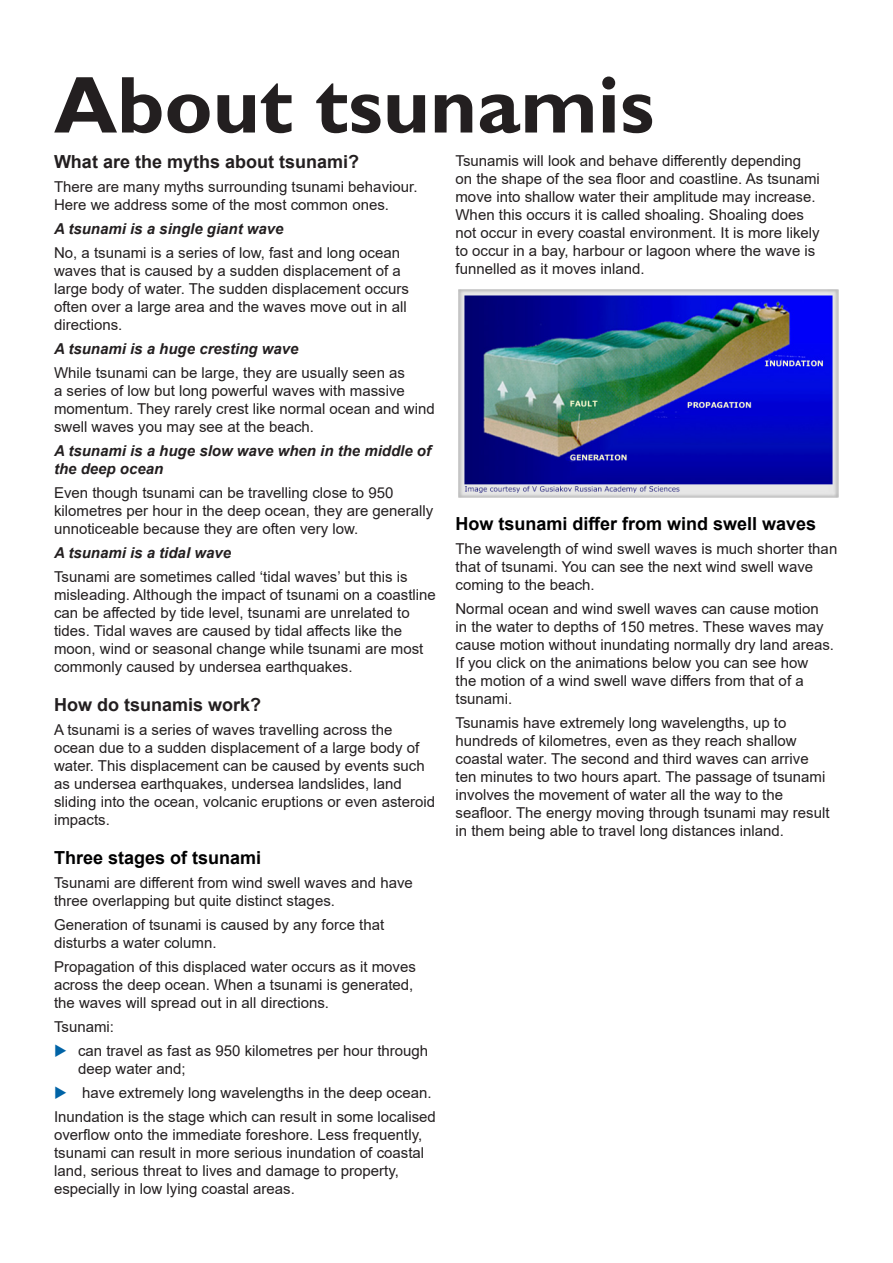
<style>
.page{position:relative;width:893px;height:1263px;background:#fff}
.page>*{position:absolute;margin:0;border:0;box-sizing:border-box;transform-origin:0 0}
.t1{font:700 81px "Gill Sans";color:#231f20}
.t2{font:700 18px "Arial";color:#000001}
.t3{font:700 18px "Arial";color:#231f20}
.t4{font:15px/18px "Arial";color:#231f20}
.t5{font:italic 700 15px/18px "Arial";color:#231f20}
.s1{color:#0063a6}
</style>
<div class="page">
<img style="left:459px;top:290px;width:380px;height:207px">
<p class="t1" style="left:54px;top:56px;width:602px">About tsunamis</p>
<p class="t3" style="left:54px;top:149px;width:307px">What are the myths about tsunami?</p>
<p class="t4" style="left:54px;top:178px;width:365px">There are many myths surrounding tsunami behaviour.<br>Here we address some of the most common ones.</p>
<p class="t5" style="left:54px;top:220px;width:231px">A tsunami is a single giant wave</p>
<p class="t4" style="left:54px;top:244px;width:356px">No, a tsunami is a series of low, fast and long ocean waves that is caused by a sudden displacement of a large body of water. The sudden displacement occurs often over a large area and the waves move out in all directions.</p>
<p class="t5" style="left:54px;top:340px;width:246px">A tsunami is a huge cresting wave</p>
<p class="t4" style="left:54px;top:364px;width:382px">While tsunami can be large, they are usually seen as<br>a series of low but long powerful waves with massive momentum. They rarely crest like normal ocean and wind swell waves you may see at the beach.</p>
<p class="t5" style="left:54px;top:442px;width:379px">A tsunami is a huge slow wave when in the middle of the deep ocean</p>
<p class="t4" style="left:54px;top:484px;width:381px">Even though tsunami can be travelling close to 950 kilometres per hour in the deep ocean, they are generally unnoticeable because they are often very low.</p>
<p class="t5" style="left:54px;top:544px;width:179px">A tsunami is a tidal wave</p>
<p class="t4" style="left:54px;top:568px;width:383px">Tsunami are sometimes called ‘tidal waves’ but this is misleading. Although the impact of tsunami on a coastline can be affected by tide level, tsunami are unrelated to tides. Tidal waves are caused by tidal affects like the moon, wind or seasonal change while tsunami are most commonly caused by undersea earthquakes.</p>
<p class="t3" style="left:54px;top:692px;width:209px">How do tsunamis work?</p>
<p class="t4" style="left:54px;top:721px;width:383px">A tsunami is a series of waves travelling across the ocean due to a sudden displacement of a large body of water. This displacement can be caused by events such as undersea earthquakes, undersea landslides, land sliding into the ocean, volcanic eruptions or even asteroid impacts.</p>
<p class="t2" style="left:54px;top:845px;width:209px">Three stages of tsunami</p>
<p class="t4" style="left:54px;top:873px;width:360px">Tsunami are different from wind swell waves and have three overlapping but quite distinct stages.</p>
<p class="t4" style="left:54px;top:915px;width:332px">Generation of tsunami is caused by any force that disturbs a water column.</p>
<p class="t4" style="left:54px;top:957px;width:363px">Propagation of this displaced water occurs as it moves across the deep ocean. When a tsunami is generated, the waves will spread out in all directions.</p>
<p class="t4" style="left:54px;top:1017px;width:62px">Tsunami:</p>
<p class="t4" style="left:78px;top:1041px;width:352px;text-indent:-24px"><span class="s1">◆</span> can travel as fast as 950 kilometres per hour through deep water and;</p>
<p class="t4" style="left:54px;top:1083px;width:379px"><span class="s1">◆</span> have extremely long wavelengths in the deep ocean.</p>
<p class="t4" style="left:54px;top:1107px;width:383px">Inundation is the stage which can result in some localised overflow onto the immediate foreshore. Less frequently, tsunami can result in more serious inundation of coastal land, serious threat to lives and damage to property, especially in low lying coastal areas.</p>
<p class="t4" style="left:455px;top:152px;width:366px">Tsunamis will look and behave differently depending on the shape of the sea floor and coastline. As tsunami move into shallow water their amplitude may increase.<br>When this occurs it is called shoaling. Shoaling does not occur in every coastal environment. It is more likely to occur in a bay, harbour or lagoon where the wave is funnelled as it moves inland.</p>
<p class="t2" style="left:455px;top:511px;width:362px">How tsunami differ from wind swell waves</p>
<p class="t4" style="left:455px;top:539px;width:383px">The wavelength of wind swell waves is much shorter than that of tsunami. You can see the next wind swell wave coming to the beach.</p>
<p class="t4" style="left:455px;top:599px;width:380px">Normal ocean and wind swell waves can cause motion in the water to depths of 150 metres. These waves may cause motion without inundating normally dry land areas.<br>If you click on the animations below you can see how<br>the motion of a wind swell wave differs from that of a tsunami.</p>
<p class="t4" style="left:455px;top:713px;width:376px">Tsunamis have extremely long wavelengths, up to hundreds of kilometres, even as they reach shallow coastal water. The second and third waves can arrive ten minutes to two hours apart. The passage of tsunami involves the movement of water all the way to the seafloor. The energy moving through tsunami may result in them being able to travel long distances inland.</p>
</div>
